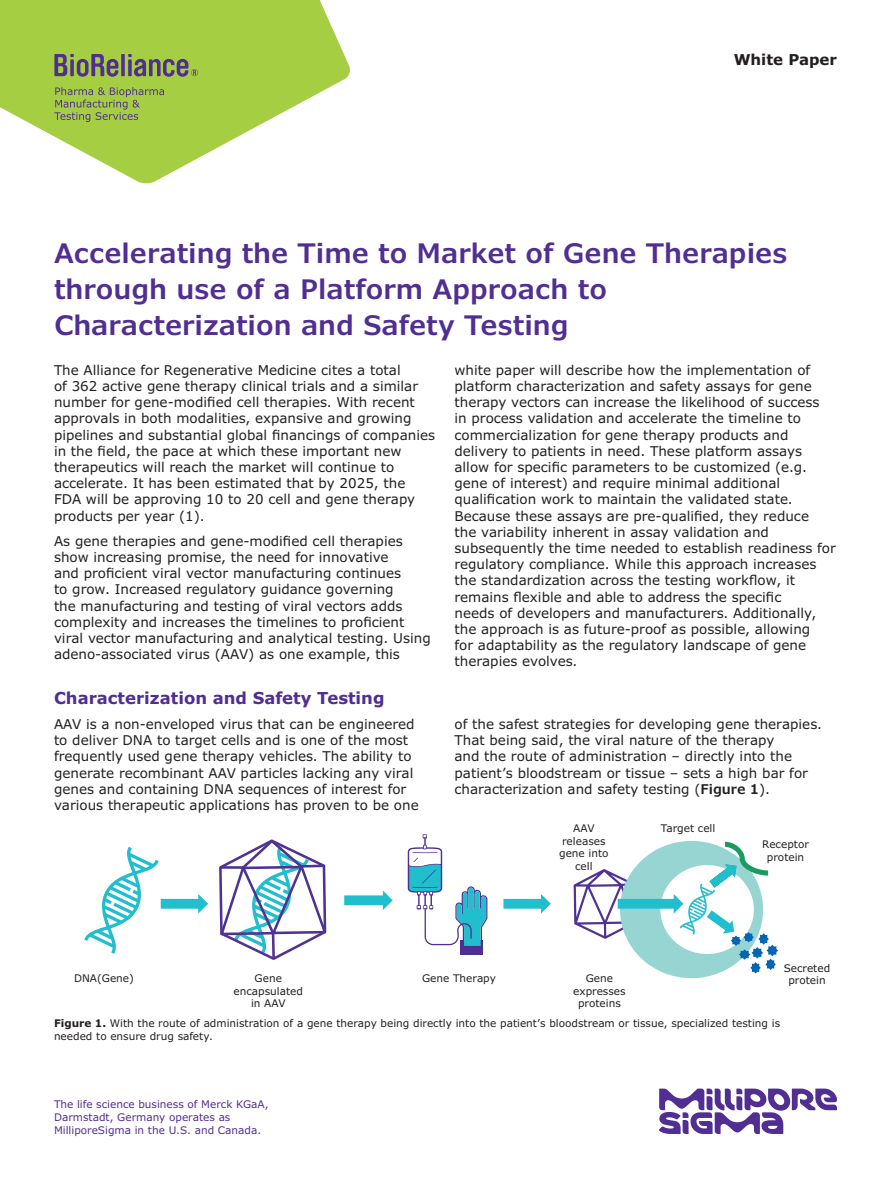
<style>
.page{position:relative;width:891px;height:1188px;background:#fff}
.page>*{position:absolute;margin:0;border:0;box-sizing:border-box;transform-origin:0 0}
.t1{font:600 27px/36px "Verdana Pro";color:#502e92}
.t2{font:700 16.5px "Verdana Pro";color:#502e92}
.t3{font:700 15px "Verdana Pro";color:#231f20}
.t4{font:13.5px/16.2px "Verdana Pro";color:#231f20}
.t5{font:10.5px/12.6px "Verdana Pro";color:#231f20;text-align:center}
.t6{font:10.5px/12.6px "Verdana Pro";color:#502e92}
.s1{font-weight:600}
.s2{font-weight:700}
</style>
<div class="page">
<svg style="left:0;top:0;width:350px;height:184px;fill:#a5ce43"></svg>
<svg style="left:128px;top:54px;width:70px;height:23px;background:#849160"></svg>
<svg style="left:121px;top:54px;width:4px;height:22px"></svg>
<svg style="left:54px;top:54px;width:64px;height:23px"></svg>
<svg style="left:54px;top:87px;width:110px;height:35px;background:#97b44f"></svg>
<svg style="left:84px;top:847px;width:124px;height:107px"></svg>
<svg style="left:344px;top:891px;width:49px;height:19px"></svg>
<svg style="left:503px;top:894px;width:48px;height:20px"></svg>
<svg style="left:574px;top:842px;width:204px;height:132px"></svg>
<div style="left:460px;top:940px;width:23px;height:15px;background:#502e92"></div>
<svg style="left:408px;top:834px;width:79px;height:112px"></svg>
<svg style="left:219px;top:839px;width:108px;height:121px"></svg>
<svg style="left:659px;top:1089px;width:178px;height:45px"></svg>
<p class="t3" style="left:734px;top:50px;width:105px">White Paper</p>
<h1 class="t1" style="left:54px;top:235px;width:735px">Accelerating the Time to Market of Gene Therapies through use of a Platform Approach to<br>Characterization and Safety Testing</h1>
<p class="t4" style="left:54px;top:362px;width:383px">The Alliance for Regenerative Medicine cites a total<br>of 362 active gene therapy clinical trials and a similar number for gene-modified cell therapies. With recent approvals in both modalities, expansive and growing pipelines and substantial global financings of companies in the field, the pace at which these important new therapeutics will reach the market will continue to accelerate. It has been estimated that by 2025, the FDA will be approving 10 to 20 cell and gene therapy products per year (1).</p>
<p class="t4" style="left:54px;top:533px;width:378px">As gene therapies and gene-modified cell therapies show increasing promise, the need for innovative<br>and proficient viral vector manufacturing continues<br>to grow. Increased regulatory guidance governing<br>the manufacturing and testing of viral vectors adds complexity and increases the timelines to proficient viral vector manufacturing and analytical testing. Using adeno-associated virus (AAV) as one example, this</p>
<p class="t4" style="left:455px;top:362px;width:383px">white paper will describe how the implementation of platform characterization and safety assays for gene therapy vectors can increase the likelihood of success<br>in process validation and accelerate the timeline to commercialization for gene therapy products and delivery to patients in need. These platform assays allow for specific parameters to be customized (e.g. gene of interest) and require minimal additional qualification work to maintain the validated state.<br>Because these assays are pre-qualified, they reduce<br>the variability inherent in assay validation and subsequently the time needed to establish readiness for regulatory compliance. While this approach increases the standardization across the testing workflow, it remains flexible and able to address the specific<br>needs of developers and manufacturers. Additionally, the approach is as future-proof as possible, allowing<br>for adaptability as the regulatory landscape of gene therapies evolves.</p>
<p class="t2" style="left:54px;top:687px;width:332px">Characterization and Safety Testing</p>
<p class="t4" style="left:54px;top:716px;width:366px">AAV is a non-enveloped virus that can be engineered to deliver DNA to target cells and is one of the most frequently used gene therapy vehicles. The ability to generate recombinant AAV particles lacking any viral genes and containing DNA sequences of interest for various therapeutic applications has proven to be one</p>
<p class="t4" style="left:455px;top:716px;width:369px">of the safest strategies for developing gene therapies.<br>That being said, the viral nature of the therapy<br>and the route of administration – directly into the patient’s bloodstream or tissue – sets a high bar for characterization and safety testing (<span class="s1">Figure 1</span>).</p>
<p class="t5" style="left:74px;top:972px;width:61px">DNA(Gene)</p>
<p class="t5" style="left:234px;top:972px;width:71px">Gene encapsulated in AAV</p>
<p class="t5" style="left:422px;top:972px;width:75px">Gene Therapy</p>
<p class="t5" style="left:559px;top:822px;width:51px">AAV releases gene into cell</p>
<p class="t5" style="left:661px;top:822px;width:56px">Target cell</p>
<p class="t5" style="left:762px;top:838px;width:48px">Receptor protein</p>
<p class="t5" style="left:784px;top:962px;width:48px">Secreted</p>
<p class="t5" style="left:586px;top:972px;width:29px">Gene</p>
<p class="t5" style="left:788px;top:974px;width:39px">protein</p>
<p class="t5" style="left:573px;top:985px;width:54px">expresses proteins</p>
<p class="t5" style="left:54px;top:1017px;width:728px;text-align:left"><span class="s2">Figure 1.</span> With the route of administration of a gene therapy being directly into the patient’s bloodstream or tissue, specialized testing is needed to ensure drug safety.</p>
<p class="t6" style="left:54px;top:1098px;width:216px">The life science business of Merck KGaA,<br>Darmstadt, Germany operates as<br>MilliporeSigma in the U.S. and Canada.</p>
</div>
